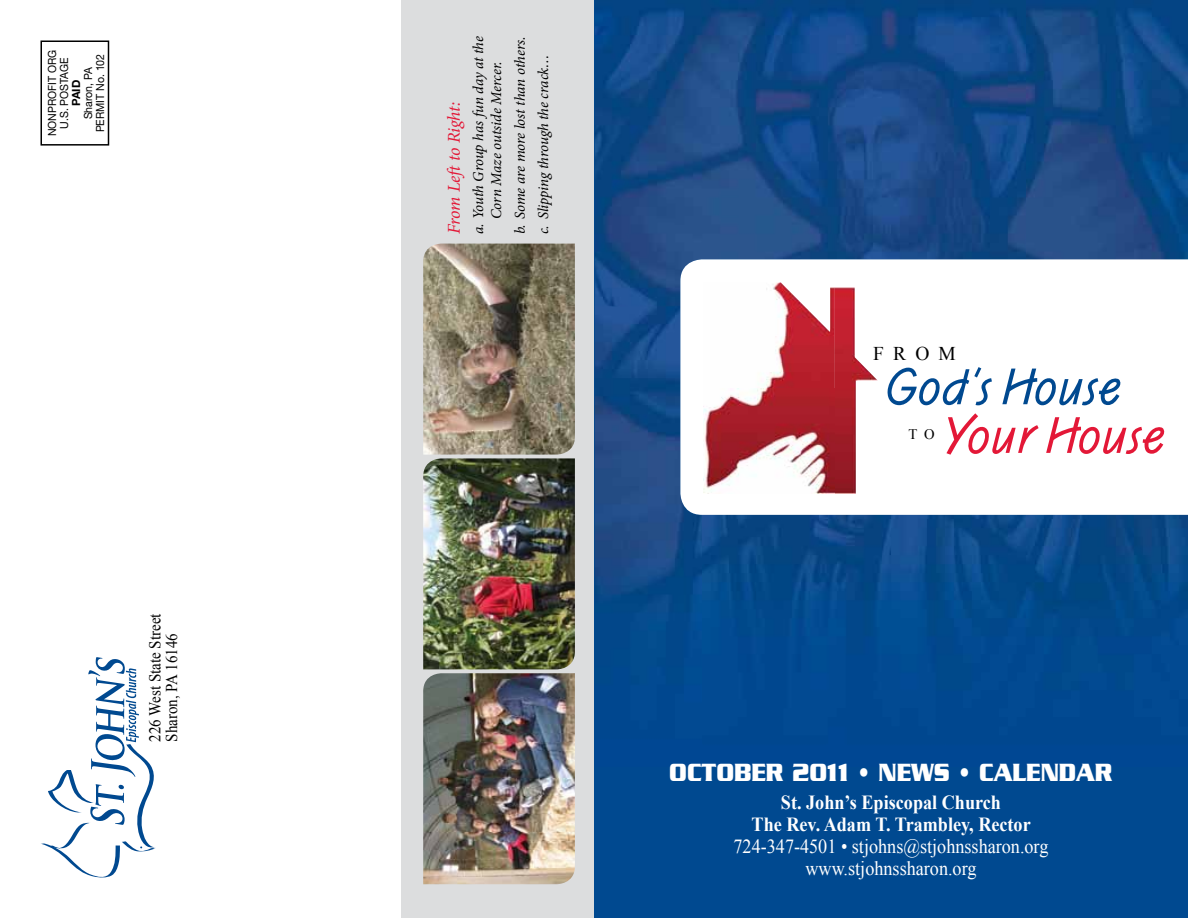
<style>
.page{position:relative;width:1188px;height:918px;background:#fff}
.page>*{position:absolute;margin:0;border:0;box-sizing:border-box;transform-origin:0 0}
.t1{font:51.15px "OPTI Blizzard Casual";color:#004990}
.t2{font:51.15px "OPTI Blizzard Casual";color:#e31837}
.t3{font:700 27px "Serpentine";color:#fff;scale:.85 1}
.t4{font:19.95px/21.8px "Times New Roman";color:#fff;text-align:center;scale:.91 1}
.t5{font:700 19.95px/21.8px "Times New Roman";color:#fff;text-align:center;scale:.91 1}
.t6{font:19.5px "Times New Roman";color:#000}
.t7{font:italic 18px "Minion Pro";letter-spacing:-.01em;color:#e31837}
.t8{font:16.5px/16.5px "Times New Roman";color:#000;scale:.91 1}
.t9{font:italic 15px/18px "Minion Pro";letter-spacing:-.01em;color:#000}
.t10{font:14.55px "Times New Roman";color:#000}
.t11{font:11.25px/12px "Helvetica Neue";color:#000;text-align:center;scale:.94 1}
.t12{font:700 11.25px "Helvetica Neue";color:#000}
</style>
<div class="page">
<div style="left:401px;top:0;width:193px;height:918px;background:#dcddde"></div>
<div style="left:595px;top:0;width:593px;height:918px;background:#004990"></div>
<img style="left:595px;top:0;width:431px;height:306px">
<img style="left:1026px;top:0;width:162px;height:259px">
<img style="left:595px;top:306px;width:107px;height:307px">
<img style="left:702px;top:515px;width:486px;height:120px">
<div style="left:680px;top:259px;width:508px;height:256px;background:#fff"></div>
<img style="left:704px;top:283px;width:130px;height:211px">
<img style="left:834px;top:287px;width:44px;height:207px">
<svg style="left:41px;top:657px;width:115px;height:221px"></svg>
<svg style="left:40px;top:41px;width:69px;height:105px"></svg>
<img style="left:423px;top:673px;width:152px;height:211px">
<img style="left:423px;top:458px;width:152px;height:211px">
<img style="left:423px;top:244px;width:152px;height:211px">
<p class="t11" style="left:46px;top:136px;width:94px;rotate:-90deg">NONPROFIT ORG<br>U.S. POSTAGE</p>
<p class="t11" style="left:82px;top:132px;width:85px;rotate:-90deg">Sharon, PA<br>PERMIT No. 102</p>
<p class="t12" style="left:69px;top:106px;width:28px;rotate:-90deg">PAID</p>
<p class="t8" style="left:147px;top:742px;width:142px;rotate:-90deg">226 West State Street<br>Sharon, PA 16146</p>
<p class="t7" style="left:442px;top:234px;width:134px;rotate:-90deg">From Le to Right:</p>
<p class="t9" style="left:469px;top:219px;width:185px;text-indent:-15px;rotate:-90deg">a. Youth Group has fun day at the<br>Corn Maze outside Mercer.</p>
<p class="t9" style="left:508px;top:234px;width:200px;line-height:23.4px;rotate:-90deg">b. Some are more lost than others. c. Slipping through the crack…</p>
<h3 class="t6" style="left:873px;top:340px;width:84px">FROM</h3>
<h1 class="t1" style="left:883px;top:359px;width:239px">God’s House</h1>
<h1 class="t2" style="left:939px;top:408px;width:226px">Your House</h1>
<p class="t10" style="left:909px;top:425px;width:28px">T O</p>
<h2 class="t3" style="left:669px;top:757px;width:523px">OCTOBER 2011 • NEWS • CALENDAR</h2>
<h3 class="t5" style="left:752px;top:791px;width:308px">St. John’s Episcopal Church<br>The Rev. Adam T. Trambley, Rector</h3>
<h3 class="t4" style="left:734px;top:835px;width:348px">724-347-4501 • stjohns@stjohnssharon.org www.stjohnssharon.org</h3>
</div>
